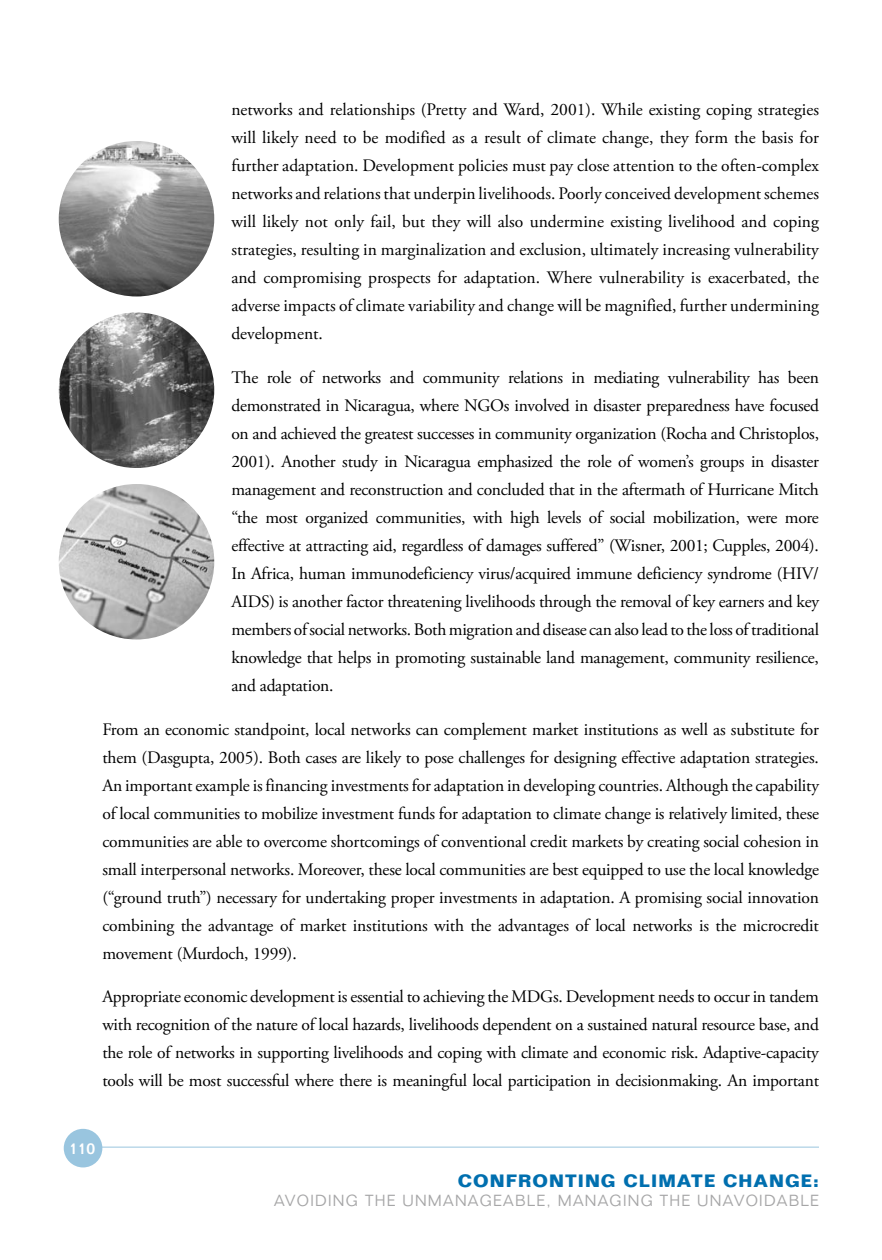
<style>
.page{position:relative;width:882px;height:1260px;background:#fff}
.page>*{position:absolute;margin:0;border:0;box-sizing:border-box;transform-origin:0 0}
.t1{font:17.5px/28px "Adobe Garamond Pro";letter-spacing:-.015em;color:#000;text-align:justify}
.t2{font:700 17.5px "Folio Std";letter-spacing:.06em;color:#006faf}
.t3{font:300 15.75px "Folio Std";letter-spacing:.08em;color:#a6a6a7}
.t4{font:500 15.75px "Folio Std";color:#fff}
</style>
<div class="page">
<hr style="left:79px;top:1147px;width:740px;height:1px;background:#99c5df">
<div style="left:64px;top:1129px;width:38px;height:38px;background:#99c5df;border-radius:50%"></div>
<img style="left:57px;top:140px;width:159px;height:158px;border-radius:50%">
<div style="left:56px;top:138px;width:161px;height:161px;border:3px solid #fff;border-radius:50%"></div>
<img style="left:57px;top:311px;width:159px;height:158px;border-radius:50%">
<div style="left:56px;top:310px;width:161px;height:161px;border:3px solid #fff;border-radius:50%"></div>
<img style="left:57px;top:483px;width:159px;height:158px;border-radius:50%">
<div style="left:56px;top:481px;width:161px;height:161px;border:3px solid #fff;border-radius:50%"></div>
<p class="t1" style="left:231px;top:96px;width:589px">networks and relationships (Pretty and Ward, 2001). While existing coping strategies will likely need to be modified as a result of climate change, they form the basis for further adaptation. Development policies must pay close attention to the often-complex networks and relations that underpin livelihoods. Poorly conceived development schemes will likely not only fail, but they will also undermine existing livelihood and coping strategies, resulting in marginalization and exclusion, ultimately increasing vulnerability and compromising prospects for adaptation. Where vulnerability is exacerbated, the adverse impacts of climate variability and change will be magnified, further undermining development.</p>
<p class="t1" style="left:231px;top:364px;width:589px">The role of networks and community relations in mediating vulnerability has been demonstrated in Nicaragua, where NGOs involved in disaster preparedness have focused on and achieved the greatest successes in community organization (Rocha and Christoplos, 2001). Another study in Nicaragua emphasized the role of women’s groups in disaster management and reconstruction and concluded that in the aftermath of Hurricane Mitch “the most organized communities, with high levels of social mobilization, were more effective at attracting aid, regardless of damages suffered” (Wisner, 2001; Cupples, 2004).<br>In Africa, human immunodeficiency virus/acquired immune deficiency syndrome (HIV/ AIDS) is another factor threatening livelihoods through the removal of key earners and key members of social networks. Both migration and disease can also lead to the loss of traditional knowledge that helps in promoting sustainable land management, community resilience, and adaptation.</p>
<p class="t1" style="left:102px;top:716px;width:718px">From an economic standpoint, local networks can complement market institutions as well as substitute for them (Dasgupta, 2005). Both cases are likely to pose challenges for designing effective adaptation strategies.<br>An important example is financing investments for adaptation in developing countries. Although the capability of local communities to mobilize investment funds for adaptation to climate change is relatively limited, these communities are able to overcome shortcomings of conventional credit markets by creating social cohesion in small interpersonal networks. Moreover, these local communities are best equipped to use the local knowledge (“ground truth”) necessary for undertaking proper investments in adaptation. A promising social innovation combining the advantage of market institutions with the advantages of local networks is the microcredit movement (Murdoch, 1999).</p>
<p class="t1" style="left:102px;top:983px;width:718px">Appropriate economic development is essential to achieving the MDGs. Development needs to occur in tandem with recognition of the nature of local hazards, livelihoods dependent on a sustained natural resource base, and the role of networks in supporting livelihoods and coping with climate and economic risk. Adaptive-capacity tools will be most successful where there is meaningful local participation in decisionmaking. An important</p>
<p class="t4" style="left:69px;top:1139px;width:27px">110</p>
<p class="t2" style="left:458px;top:1170px;width:363px">CONFRONTING CLIMATE CHANGE:</p>
<p class="t3" style="left:274px;top:1191px;width:546px">AVOIDING THE UNMANAGEABLE, MANAGING THE UNAVOIDABLE</p>
</div>
